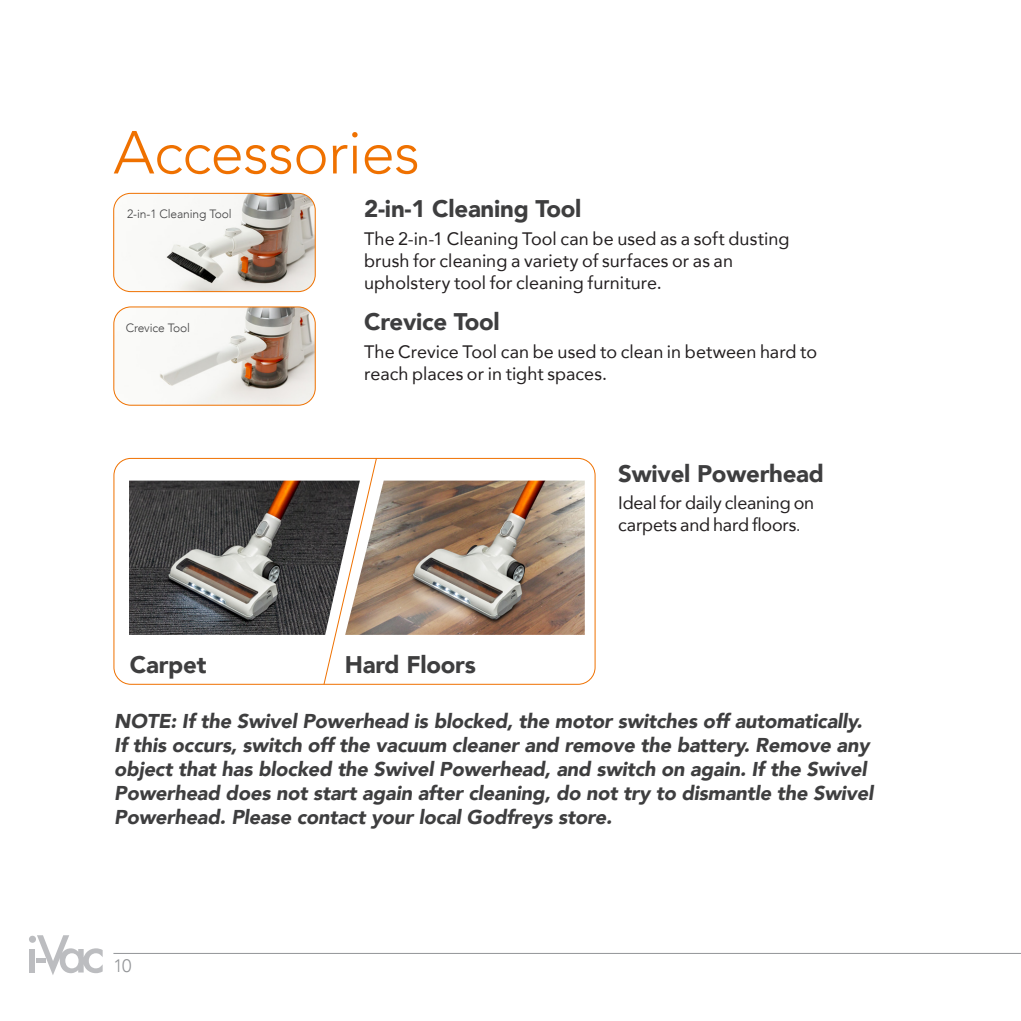
<style>
.page{position:relative;width:1021px;height:1021px;background:#fff}
.page>*{position:absolute;margin:0;border:0;box-sizing:border-box;transform-origin:0 0}
.Main_Heading{font:300 60px "Avenir";letter-spacing:-.01em;color:#ef7100}
.Sub-Head{font:900 24px "Avenir";letter-spacing:-.01em;color:#3e3e3f}
.Notes{font:italic 900 20px/24px "Avenir";letter-spacing:-.01em;color:#3e3e3f}
.Body_Copy{font:18px/22px "Avenir";color:#231f20}
.t1{font:300 18px "Avenir";color:#939598}
.Sub-Head-2{font:300 12px "Avenir";letter-spacing:-.01em;color:#3e3e3f}
.s1{font-family:"Helvetica Neue LT Std";font-weight:300;color:#3e3e3f}
</style>
<div class="page">
<hr style="left:113px;top:952px;width:907px;height:1px;background:#939598">
<svg style="left:29px;top:935px;width:74px;height:40px"></svg>
<div style="left:113px;top:458px;width:482px;height:226px;border:1px solid #ef7100;border-radius:17px"></div>
<img style="left:377px;top:480px;width:208px;height:155px">
<svg style="left:323px;top:457px;width:54px;height:228px"></svg>
<img style="left:129px;top:480px;width:231px;height:155px">
<img style="left:115px;top:308px;width:199px;height:96px">
<div style="left:113px;top:306px;width:203px;height:100px;border:1px solid #ef7100;border-radius:17px"></div>
<img style="left:115px;top:193px;width:199px;height:98px">
<div style="left:113px;top:193px;width:203px;height:99px;border:1px solid #ef7100;border-radius:17px"></div>
<p class="Main_Heading" style="left:113px;top:117px;width:308px">Accessories</p>
<p class="Sub-Head" style="left:364px;top:188px;width:219px">2-in-1 Cleaning Tool</p>
<p class="Body_Copy" style="left:364px;top:227px;width:427px">The 2-in-1 Cleaning Tool can be used as a soft dusting brush for cleaning a variety of surfaces or as an upholstery tool for cleaning furniture.</p>
<p class="Sub-Head" style="left:364px;top:301px;width:137px">Crevice Tool</p>
<p class="Body_Copy" style="left:364px;top:340px;width:454px">The Crevice Tool can be used to clean in between hard to reach places or in tight spaces.</p>
<p class="Sub-Head-2" style="left:127px;top:207px;width:106px">2-in-1 Cleaning Tool</p>
<p class="Sub-Head-2" style="left:126px;top:321px;width:66px">Crevice Tool</p>
<p class="Sub-Head" style="left:618px;top:453px;width:207px">Swivel Powerhead</p>
<p class="Sub-Head" style="left:130px;top:644px;width:78px">Carpet</p>
<p class="Sub-Head" style="left:345px;top:644px;width:132px">Hard Floors</p>
<p class="Body_Copy" style="left:618px;top:491px;width:197px">Ideal for daily cleaning on carpets and hard floors<span class="s1">.</span></p>
<p class="Notes" style="left:114px;top:708px;width:760px">NOTE: If the Swivel Powerhead is blocked, the motor switches off automatically.<br>If this occurs, switch off the vacuum cleaner and remove the battery. Remove any object that has blocked the Swivel Powerhead, and switch on again. If the Swivel Powerhead does not start again after cleaning, do not try to dismantle the Swivel Powerhead. Please contact your local Godfreys store.</p>
<p class="t1" style="left:113px;top:955px;width:20px">10</p>
</div>
